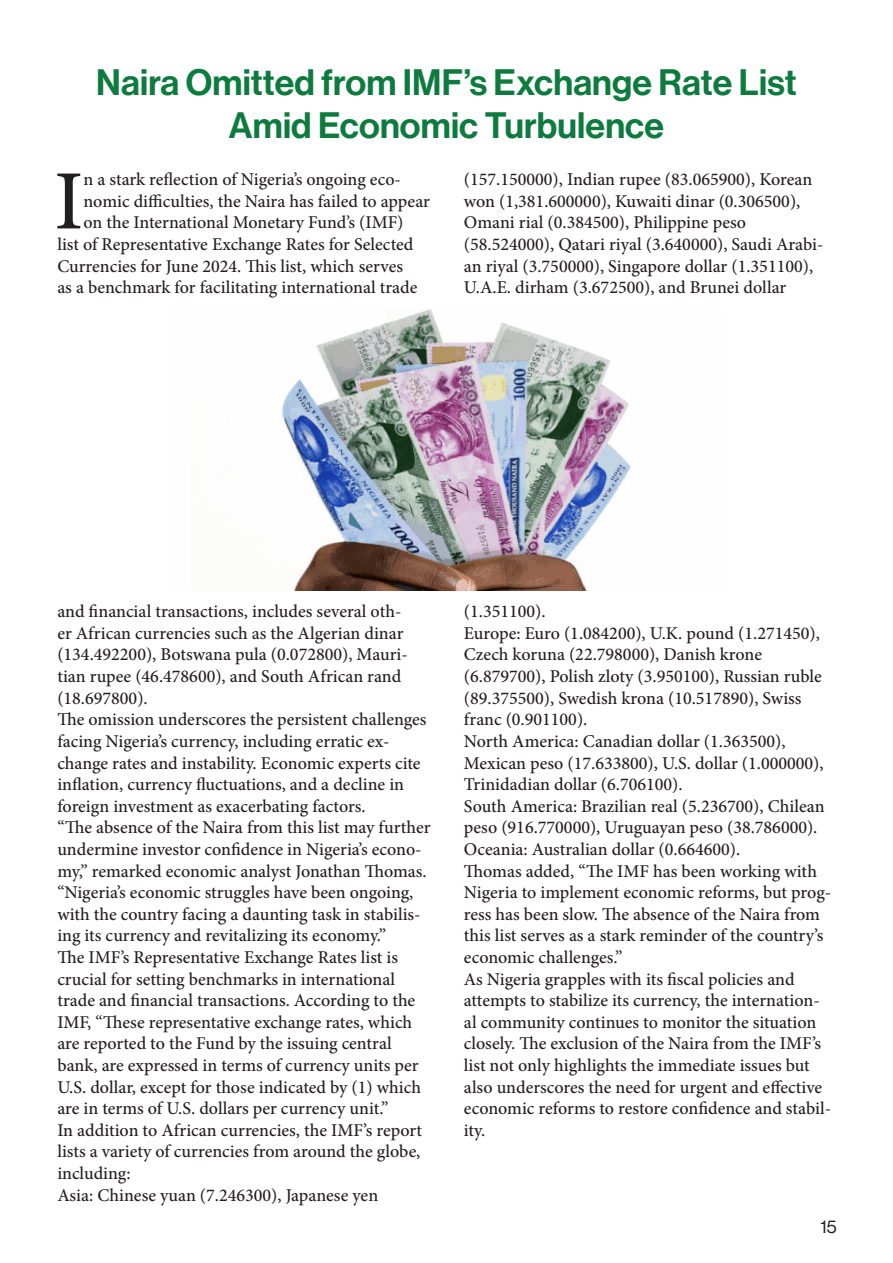
<style>
.page{position:relative;width:893px;height:1263px;background:#fff}
.page>*{position:absolute;margin:0;border:0;box-sizing:border-box;transform-origin:0 0}
.t1{font:500 84.45px "Minion Pro";color:#231f20}
.t2{font:36px/43.2px "Neue Haas Display Mediu";letter-spacing:.005em;color:#0e7b3e;text-align:center}
.t3{font:500 18px/21.6px "Minion Pro";color:#231f20}
.t4{font:18px "Neue Haas Display";color:#231f20}
</style>
<div class="page">
<img style="left:282px;top:309px;width:349px;height:281px">
<p class="t2" style="left:96px;top:61px;width:702px">Naira Omitted from IMF’s Exchange Rate List<br>Amid Economic Turbulence</p>
<p class="t1" style="left:54px;top:144px;width:31px">I</p>
<p class="t3" style="left:83px;top:169px;width:319px">n a stark reflection of Nigeria’s ongoing eco-</p>
<p class="t3" style="left:83px;top:190px;width:348px">nomic difficulties, the Naira has failed to appear</p>
<p class="t3" style="left:83px;top:212px;width:322px">on the International Monetary Fund’s (IMF)</p>
<p class="t3" style="left:57px;top:233px;width:358px">list of Representative Exchange Rates for Selected</p>
<p class="t3" style="left:57px;top:255px;width:347px">Currencies for June 2024. This list, which serves</p>
<p class="t3" style="left:57px;top:277px;width:362px">as a benchmark for facilitating international trade</p>
<p class="t3" style="left:464px;top:169px;width:361px">(157.150000), Indian rupee (83.065900), Korean won (1,381.600000), Kuwaiti dinar (0.306500), Omani rial (0.384500), Philippine peso (58.524000), Qatari riyal (3.640000), Saudi Arabi&shy;an riyal (3.750000), Singapore dollar (1.351100), U.A.E. dirham (3.672500), and Brunei dollar</p>
<p class="t3" style="left:57px;top:601px;width:352px">and financial transactions, includes several oth&shy;er African currencies such as the Algerian dinar (134.492200), Botswana pula (0.072800), Mauri&shy;tian rupee (46.478600), and South African rand (18.697800).</p>
<p class="t3" style="left:57px;top:709px;width:371px">The omission underscores the persistent challenges facing Nigeria’s currency, including erratic ex&shy;change rates and instability. Economic experts cite inflation, currency fluctuations, and a decline in foreign investment as exacerbating factors.</p>
<p class="t3" style="left:57px;top:817px;width:375px">“The absence of the Naira from this list may further undermine investor confidence in Nigeria’s econo&shy;my,” remarked economic analyst Jonathan Thomas. “Nigeria’s economic struggles have been ongoing, with the country facing a daunting task in stabilis&shy;ing its currency and revitalizing its economy.”</p>
<p class="t3" style="left:57px;top:946px;width:365px">The IMF’s Representative Exchange Rates list is crucial for setting benchmarks in international trade and financial transactions. According to the IMF, “These representative exchange rates, which are reported to the Fund by the issuing central bank, are expressed in terms of currency units per U.S. dollar, except for those indicated by (1) which are in terms of U.S. dollars per currency unit.”</p>
<p class="t3" style="left:57px;top:1119px;width:366px;text-align:justify">In addition to African currencies, the IMF’s report lists a variety of currencies from around the globe, including:</p>
<p class="t3" style="left:57px;top:1184px;width:322px">Asia: Chinese yuan (7.246300), Japanese yen</p>
<p class="t3" style="left:464px;top:601px;width:83px">(1.351100).</p>
<p class="t3" style="left:464px;top:622px;width:359px">Europe: Euro (1.084200), U.K. pound (1.271450), Czech koruna (22.798000), Danish krone (6.879700), Polish zloty (3.950100), Russian ruble (89.375500), Swedish krona (10.517890), Swiss franc (0.901100).</p>
<p class="t3" style="left:464px;top:730px;width:361px">North America: Canadian dollar (1.363500),<br>Mexican peso (17.633800), U.S. dollar (1.000000),<br>Trinidadian dollar (6.706100).</p>
<p class="t3" style="left:464px;top:795px;width:362px">South America: Brazilian real (5.236700), Chilean peso (916.770000), Uruguayan peso (38.786000).</p>
<p class="t3" style="left:464px;top:838px;width:278px">Oceania: Australian dollar (0.664600).</p>
<p class="t3" style="left:464px;top:860px;width:369px">Thomas added, “The IMF has been working with Nigeria to implement economic reforms, but prog&shy;ress has been slow. The absence of the Naira from this list serves as a stark reminder of the country’s economic challenges.”</p>
<p class="t3" style="left:464px;top:968px;width:369px">As Nigeria grapples with its fiscal policies and attempts to stabilize its currency, the internation&shy;al community continues to monitor the situation closely. The exclusion of the Naira from the IMF’s list not only highlights the immediate issues but also underscores the need for urgent and effective economic reforms to restore confidence and stabil&shy;ity.</p>
<p class="t4" style="left:820px;top:1216px;width:18px">15</p>
</div>
